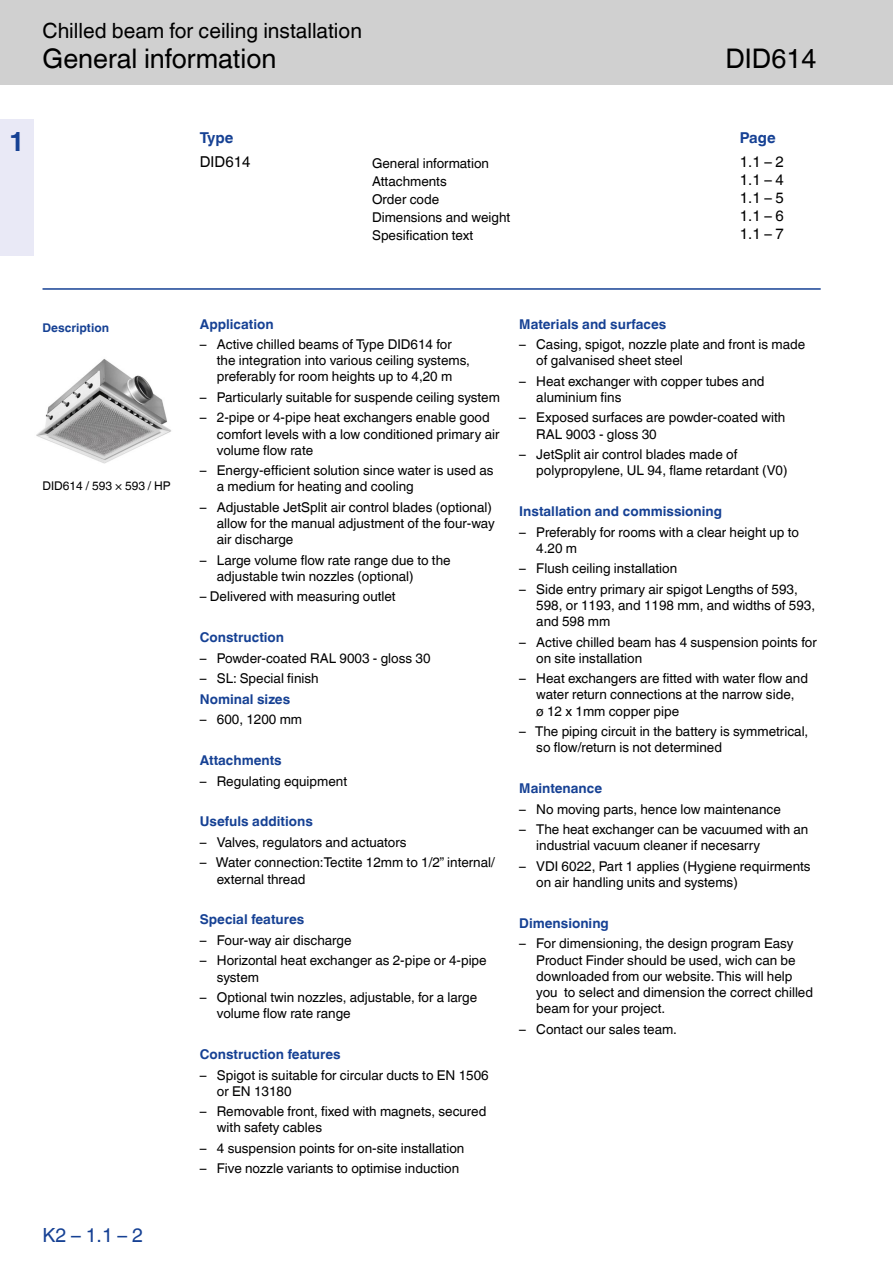
<style>
.page{position:relative;width:893px;height:1263px;background:#fff}
.page>*{position:absolute;margin:0;border:0;box-sizing:border-box;transform-origin:0 0}
.t1{font:27px "TROX Helvetica";color:#000}
.t2{font:700 27px "TROX Helvetica";color:#164194}
.t3{font:21px "TROX Helvetica";color:#000}
.t4{font:19.5px "TROX Helvetica";color:#164194}
.t5{font:15px/18px "TROX Helvetica";color:#000;text-align:justify}
.t6{font:700 15px "TROX Helvetica";color:#164194}
.t7{font:13.5px/16.2px "TROX Helvetica";color:#000}
.t8{font:700 13.5px "TROX Helvetica";color:#164194}
.t9{font:12px "TROX Helvetica";color:#000}
.t10{font:700 12px "TROX Helvetica";color:#164194}
</style>
<div class="page">
<div style="left:0;top:0;width:893px;height:85px;background:#d0d0d0"></div>
<div style="left:0;top:119px;width:34px;height:136px;background:#e9e9f6"></div>
<img style="left:36px;top:359px;width:135px;height:105px">
<hr style="left:43px;top:288px;width:778px;height:2px;background:#164194">
<h2 class="t3" style="left:43px;top:19px;width:321px">Chilled beam for ceiling installation</h2>
<h1 class="t1" style="left:43px;top:43px;width:235px">General information</h1>
<h1 class="t2" style="left:9px;top:126px;width:17px">1</h1>
<p class="t6" style="left:200px;top:129px;width:35px">Type</p>
<p class="t5" style="left:200px;top:153px;width:52px">DID614</p>
<p class="t7" style="left:372px;top:154px;width:140px;line-height:18px">General information<br>Attachments<br>Order code<br>Dimensions and weight<br>Spesification text</p>
<h1 class="t1" style="left:725px;top:43px;width:92px">DID614</h1>
<p class="t6" style="left:740px;top:129px;width:37px">Page</p>
<p class="t5" style="left:740px;top:153px;width:46px">1.1 – 2<br>1.1 – 4<br>1.1 – 5<br>1.1 – 6<br>1.1 – 7</p>
<p class="t10" style="left:43px;top:321px;width:68px">Description</p>
<p class="t9" style="left:43px;top:479px;width:130px">DID614 / 593 × 593 / HP</p>
<h3 class="t4" style="left:43px;top:1223px;width:102px">K2 – 1.1 – 2</h3>
<p class="t8" style="left:200px;top:316px;width:75px">Application</p>
<p class="t7" style="left:217px;top:336px;width:255px;text-indent:-17px">– Active chilled beams of Type DID614 for the integration into various ceiling systems, preferably for room heights up to 4,20 m</p>
<p class="t7" style="left:200px;top:389px;width:302px">– Particularly suitable for suspende ceiling system</p>
<p class="t7" style="left:217px;top:410px;width:284px;text-indent:-17px">– 2-pipe or 4-pipe heat exchangers enable good comfort levels with a low conditioned primary air volume flow rate</p>
<p class="t7" style="left:217px;top:462px;width:278px;text-indent:-17px">– Energy-efficient solution since water is used as a medium for heating and cooling</p>
<p class="t7" style="left:217px;top:499px;width:279px;text-indent:-17px">– Adjustable JetSplit air control blades (optional) allow for the manual adjustment of the four-way air discharge</p>
<p class="t7" style="left:217px;top:552px;width:235px;text-indent:-17px">– Large volume flow rate range due to the adjustable twin nozzles (optional)</p>
<p class="t7" style="left:200px;top:589px;width:197px">– Delivered with measuring outlet</p>
<p class="t8" style="left:200px;top:630px;width:86px">Construction</p>
<p class="t7" style="left:200px;top:650px;width:232px">– Powder-coated RAL 9003 - gloss 30</p>
<p class="t7" style="left:200px;top:670px;width:120px">– SL: Special finish</p>
<p class="t8" style="left:200px;top:691px;width:92px">Nominal sizes</p>
<p class="t7" style="left:200px;top:711px;width:104px">– 600, 1200 mm</p>
<p class="t8" style="left:200px;top:752px;width:83px">Attachments</p>
<p class="t7" style="left:200px;top:773px;width:149px">– Regulating equipment</p>
<p class="t8" style="left:200px;top:814px;width:114px">Usefuls additions</p>
<p class="t7" style="left:200px;top:834px;width:208px">– Valves, regulators and actuators</p>
<p class="t7" style="left:217px;top:854px;width:279px;text-indent:-17px">– Water connection:Tectite 12mm to 1/2” internal/ external thread</p>
<p class="t8" style="left:200px;top:912px;width:106px">Special features</p>
<p class="t7" style="left:200px;top:932px;width:153px">– Four-way air discharge</p>
<p class="t7" style="left:217px;top:952px;width:271px;text-indent:-17px">– Horizontal heat exchanger as 2-pipe or 4-pipe system</p>
<p class="t7" style="left:217px;top:989px;width:262px;text-indent:-17px">– Optional twin nozzles, adjustable, for a large volume flow rate range</p>
<p class="t8" style="left:200px;top:1046px;width:142px">Construction features</p>
<p class="t7" style="left:217px;top:1067px;width:273px;text-indent:-17px">– Spigot is suitable for circular ducts to EN 1506 or EN 13180</p>
<p class="t7" style="left:217px;top:1103px;width:271px;text-indent:-17px">– Removable front, fixed with magnets, secured with safety cables</p>
<p class="t7" style="left:200px;top:1140px;width:266px">– 4 suspension points for on-site installation</p>
<p class="t7" style="left:200px;top:1160px;width:261px">– Five nozzle variants to optimise induction</p>
<p class="t8" style="left:519px;top:316px;width:148px">Materials and surfaces</p>
<p class="t7" style="left:536px;top:336px;width:271px;text-indent:-17px">– Casing, spigot, nozzle plate and front is made of galvanised sheet steel</p>
<p class="t7" style="left:536px;top:373px;width:230px;text-indent:-17px">– Heat exchanger with copper tubes and aluminium fins</p>
<p class="t7" style="left:536px;top:410px;width:251px;text-indent:-17px">– Exposed surfaces are powder-coated with<br>RAL 9003 - gloss 30</p>
<p class="t7" style="left:536px;top:446px;width:253px;text-indent:-17px">– JetSplit air control blades made of polypropylene, UL 94, flame retardant (V0)</p>
<p class="t8" style="left:519px;top:504px;width:204px">Installation and commissioning</p>
<p class="t7" style="left:536px;top:524px;width:264px;text-indent:-17px">– Preferably for rooms with a clear height up to<br>4.20 m</p>
<p class="t7" style="left:519px;top:560px;width:159px">– Flush ceiling installation</p>
<p class="t7" style="left:536px;top:581px;width:280px;text-indent:-17px">– Side entry primary air spigot Lengths of 593,<br>598, or 1193, and 1198 mm, and widths of 593, and 598 mm</p>
<p class="t7" style="left:536px;top:634px;width:282px;text-indent:-17px">– Active chilled beam has 4 suspension points for on site installation</p>
<p class="t7" style="left:536px;top:670px;width:273px;text-indent:-17px">– Heat exchangers are fitted with water flow and water return connections at the narrow side,<br>ø 12 x 1mm copper pipe</p>
<p class="t7" style="left:536px;top:723px;width:274px;text-indent:-17px">– The piping circuit in the battery is symmetrical, so flow/return is not determined</p>
<p class="t8" style="left:519px;top:781px;width:84px">Maintenance</p>
<p class="t7" style="left:519px;top:801px;width:263px">– No moving parts, hence low maintenance</p>
<p class="t7" style="left:536px;top:821px;width:274px;text-indent:-17px">– The heat exchanger can be vacuumed with an industrial vacuum cleaner if necesarry</p>
<p class="t7" style="left:536px;top:858px;width:276px;text-indent:-17px">– VDI 6022, Part 1 applies (Hygiene requirments on air handling units and systems)</p>
<p class="t8" style="left:519px;top:915px;width:91px">Dimensioning</p>
<p class="t7" style="left:536px;top:935px;width:278px;text-indent:-17px">– For dimensioning, the design program Easy Product Finder should be used, wich can be downloaded from our website. This will help you to select and dimension the correct chilled beam for your project.</p>
<p class="t7" style="left:519px;top:1021px;width:159px">– Contact our sales team.</p>
</div>
